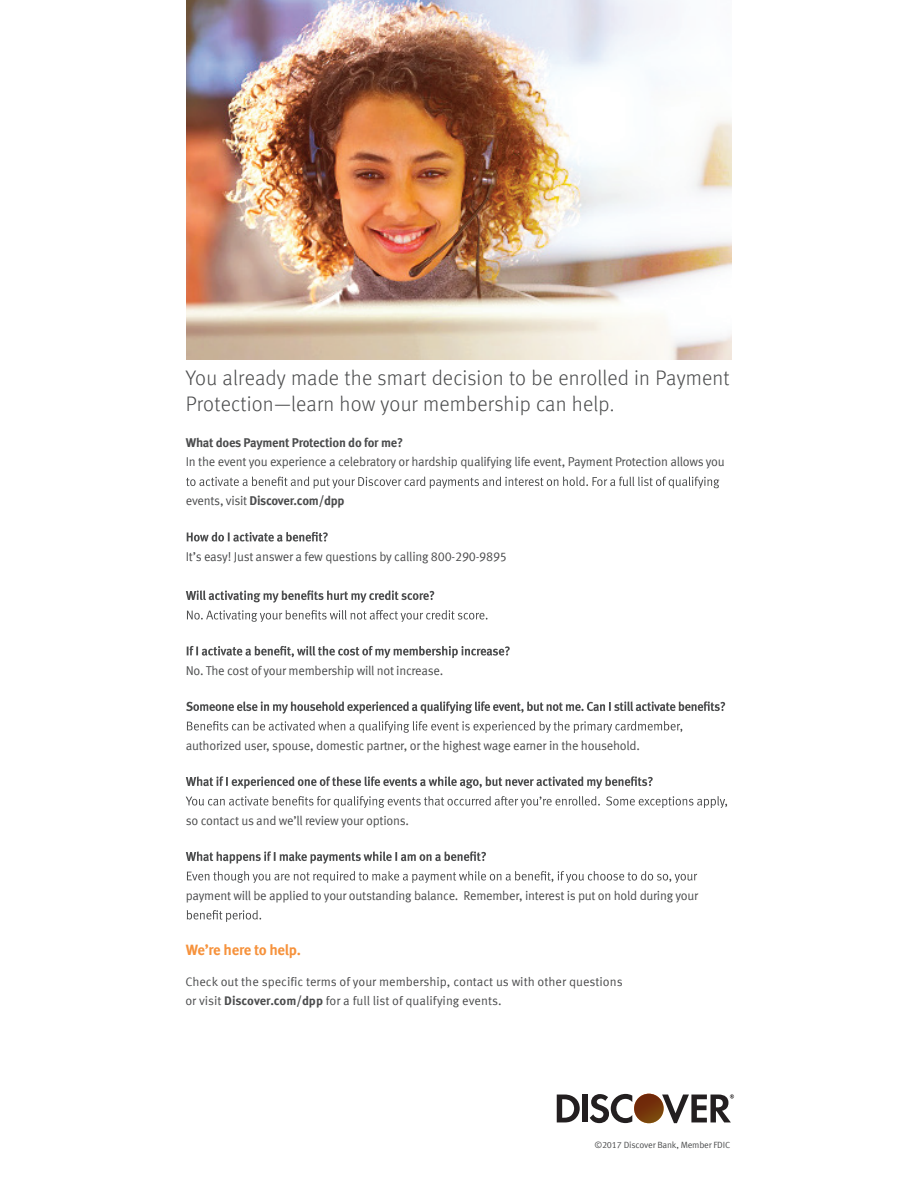
<style>
.page{position:relative;width:918px;height:1188px;background:#fff}
.page>*{position:absolute;margin:0;border:0;box-sizing:border-box;transform-origin:0 0}
.t1{font:300 21px/25.5px "Meta Offc Pro";letter-spacing:.01em;color:#4b4c4d}
.t2{font:700 15px "Meta Offc Pro";letter-spacing:-.02em;color:#f6923c}
.t3{font:12.75px "Meta Offc Pro Norm";letter-spacing:-.02em;color:#4b4c4d}
.t4{font:700 12.75px "Meta Offc Pro";letter-spacing:-.02em;color:#4b4c4d}
.t5{font:12.45px/19.5px "Meta Offc Pro Norm";color:#4b4c4d}
.t6{font:9px "Meta Offc Pro Norm";letter-spacing:-.02em;color:#4b4c4d}
.s1{font-family:"Meta Offc Pro Norm";font-weight:400}
.s2{font-family:"Meta Offc Pro";font-weight:700}
</style>
<div class="page">
<img style="left:187px;top:0;width:544px;height:359px">
<svg style="left:186px;top:477px;width:533px;height:12px"></svg>
<svg style="left:187px;top:532px;width:141px;height:10px"></svg>
<svg style="left:186px;top:590px;width:248px;height:13px"></svg>
<svg style="left:187px;top:610px;width:301px;height:12px"></svg>
<svg style="left:187px;top:646px;width:323px;height:12px"></svg>
<svg style="left:186px;top:701px;width:539px;height:13px"></svg>
<svg style="left:187px;top:721px;width:495px;height:12px"></svg>
<svg style="left:186px;top:776px;width:467px;height:13px"></svg>
<svg style="left:186px;top:796px;width:541px;height:12px"></svg>
<svg style="left:186px;top:851px;width:300px;height:13px"></svg>
<svg style="left:187px;top:871px;width:510px;height:12px"></svg>
<svg style="left:187px;top:910px;width:74px;height:12px"></svg>
<svg style="left:557px;top:1095px;width:23px;height:27px"></svg>
<div style="left:582px;top:1095px;width:6px;height:27px;background:#231f20"></div>
<svg style="left:590px;top:1094px;width:144px;height:29px"></svg>
<h1 class="t1" style="left:186px;top:364px;width:545px">You already made the smart decision to be enrolled in Payment<br>Protection—learn how your membership can help.</h1>
<p class="t4" style="left:186px;top:432px;width:219px">What does Payment Protection do for me?</p>
<p class="t3" style="left:186px;top:452px;width:541px">In the event you experience a celebratory or hardship qualifying life event, Payment Protection allows you</p>
<p class="t4" style="left:186px;top:491px;width:160px"><span class="s1">events, visit</span> Discover.com/dpp</p>
<p class="t3" style="left:186px;top:547px;width:323px">It’s easy! Just answer a few questions by calling 800-290-9895</p>
<p class="t3" style="left:186px;top:661px;width:259px">No. The cost of your membership will not increase.</p>
<p class="t3" style="left:186px;top:736px;width:456px">authorized user, spouse, domestic partner, or the highest wage earner in the household.</p>
<p class="t3" style="left:186px;top:811px;width:225px">so contact us and we’ll review your options.</p>
<p class="t3" style="left:186px;top:886px;width:514px">payment will be applied to your outstanding balance. Remember, interest is put on hold during your</p>
<p class="t2" style="left:186px;top:938px;width:117px">We’re here to help.</p>
<p class="t5" style="left:185px;top:971px;width:439px">Check out the specific terms of your membership, contact us with other questions or visit <span class="s2">Discover.com/dpp</span> for a full list of qualifying events.</p>
<p class="t6" style="left:594px;top:1138px;width:137px">©2017 Discover Bank, Member FDIC</p>
</div>
